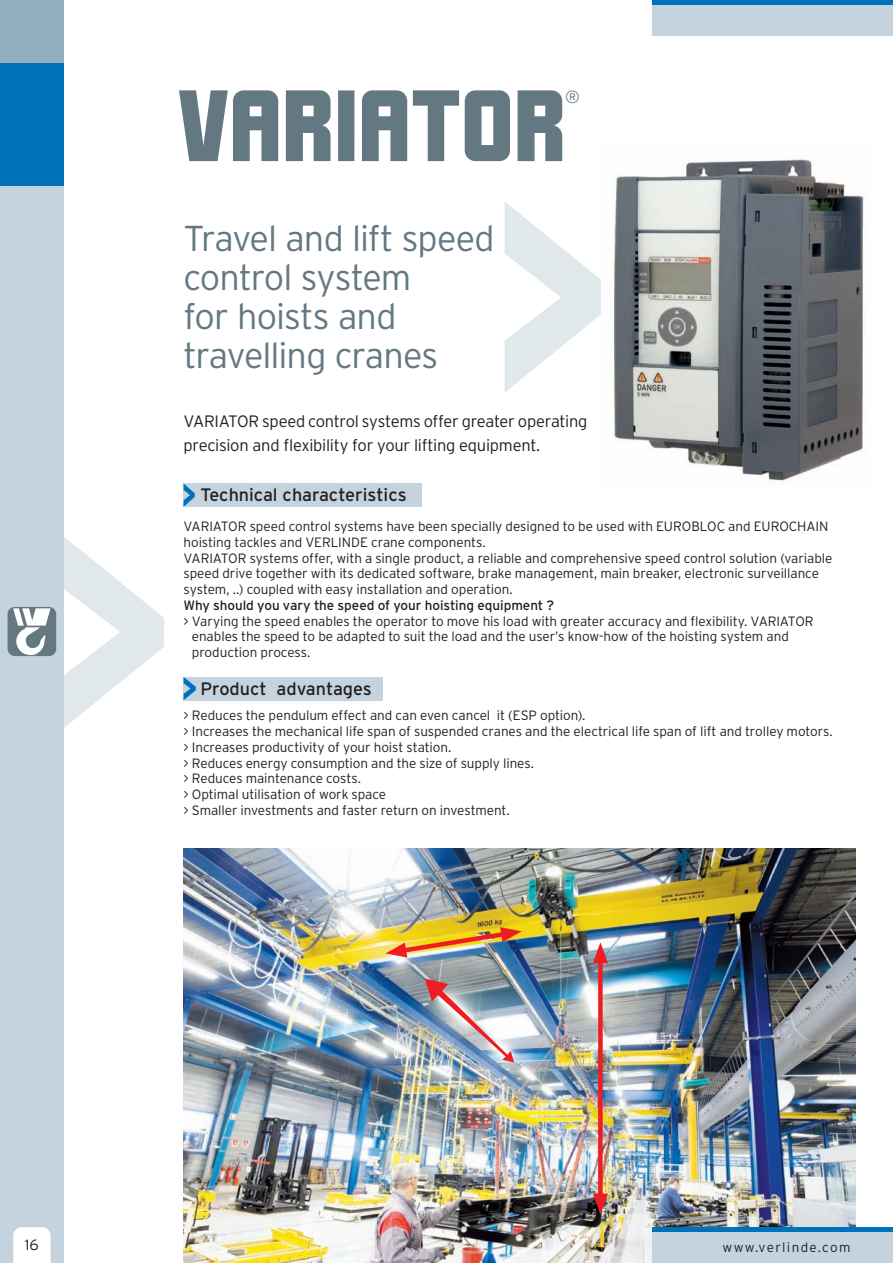
<style>
.page{position:relative;width:893px;height:1263px;background:#fff}
.page>*{position:absolute;margin:0;border:0;box-sizing:border-box;transform-origin:0 0}
.t1{font:90px "Verlinde EUROMOTTE";letter-spacing:-.015em;color:#647882}
.t2{font:300 36px/39px "Interstate";letter-spacing:-.025em;color:#647882}
.t3{font:18px "Interstate";color:#231f20}
.t4{font:300 17.55px "Interstate";color:#647882}
.t5{font:300 16.5px/24px "Interstate";letter-spacing:-.015em;color:#231f20}
.t6{font:300 15px "Interstate";color:#231f20}
.t7{font:300 13.5px/15.8px "Interstate";letter-spacing:-.005em;color:#231f20}
.t8{font:13.5px "Interstate";letter-spacing:-.005em;color:#231f20}
.t9{font:300 13.5px "Interstate";letter-spacing:.1em;color:#231f20}
</style>
<div class="page">
<img style="left:184px;top:848px;width:671px;height:415px">
<img style="left:386px;top:927px;width:136px;height:30px">
<div style="left:598px;top:955px;width:5px;height:247px;background:#ee1d23"></div>
<svg style="left:593px;top:942px;width:15px;height:21px"></svg>
<svg style="left:593px;top:1194px;width:15px;height:20px"></svg>
<img style="left:425px;top:978px;width:89px;height:84px">
<div style="left:0;top:0;width:64px;height:1263px;background:#c4d3dd"></div>
<div style="left:0;top:0;width:64px;height:64px;background:#94afbd"></div>
<div style="left:0;top:64px;width:64px;height:122px;background:#0072bc"></div>
<div style="left:8px;top:607px;width:48px;height:49px;background:#647882;border-radius:7px"></div>
<svg style="left:13px;top:608px;width:38px;height:48px"></svg>
<svg style="left:64px;top:537px;width:100px;height:191px"></svg>
<svg style="left:13px;top:1227px;width:38px;height:36px"></svg>
<div style="left:653px;top:0;width:240px;height:36px;background:#c4d3dd"></div>
<hr style="left:653px;top:0;width:240px;height:4px;background:#0072bc">
<div style="left:653px;top:1227px;width:240px;height:36px;background:#c4d3dd"></div>
<hr style="left:653px;top:1227px;width:240px;height:4px;background:#0072bc">
<svg style="left:505px;top:202px;width:96px;height:190px"></svg>
<img style="left:614px;top:159px;width:251px;height:324px">
<div style="left:184px;top:483px;width:238px;height:24px;background:#c4d3dd"></div>
<svg style="left:184px;top:484px;width:11px;height:23px"></svg>
<div style="left:184px;top:677px;width:199px;height:23px;background:#c4d3dd"></div>
<svg style="left:184px;top:677px;width:12px;height:23px"></svg>
<h1 class="t1" style="left:179px;top:89px;width:390px">VARIATOR</h1>
<p class="t4" style="left:565px;top:87px;width:16px">®</p>
<h2 class="t2" style="left:184px;top:219px;width:313px">Travel and lift speed control system<br>for hoists and travelling cranes</h2>
<p class="t5" style="left:184px;top:409px;width:405px">VARIATOR speed control systems offer greater operating precision and flexibility for your lifting equipment.</p>
<h3 class="t3" style="left:201px;top:485px;width:208px">Technical characteristics</h3>
<p class="t7" style="left:184px;top:518px;width:650px">VARIATOR speed control systems have been specially designed to be used with EUROBLOC and EUROCHAIN hoisting tackles and VERLINDE crane components.<br>VARIATOR systems offer, with a single product, a reliable and comprehensive speed control solution (variable speed drive together with its dedicated software, brake management, main breaker, electronic surveillance system, ..) coupled with easy installation and operation.</p>
<p class="t8" style="left:184px;top:598px;width:372px">Why should you vary the speed of your hoisting equipment ?</p>
<p class="t7" style="left:192px;top:613px;width:623px;text-indent:-8px">&gt; Varying the speed enables the operator to move his load with greater accuracy and flexibility. VARIATOR enables the speed to be adapted to suit the load and the user’s know-how of the hoisting system and production process.</p>
<h3 class="t3" style="left:201px;top:678px;width:173px">Product advantages</h3>
<p class="t7" style="left:184px;top:707px;width:651px">&gt; Reduces the pendulum effect and can even cancel it (ESP option).<br>&gt; Increases the mechanical life span of suspended cranes and the electrical life span of lift and trolley motors. &gt; Increases productivity of your hoist station.<br>&gt; Reduces energy consumption and the size of supply lines.<br>&gt; Reduces maintenance costs.<br>&gt; Optimal utilisation of work space<br>&gt; Smaller investments and faster return on investment.</p>
<p class="t6" style="left:25px;top:1236px;width:15px">16</p>
<p class="t9" style="left:722px;top:1239px;width:129px">www.verlinde.com</p>
</div>
